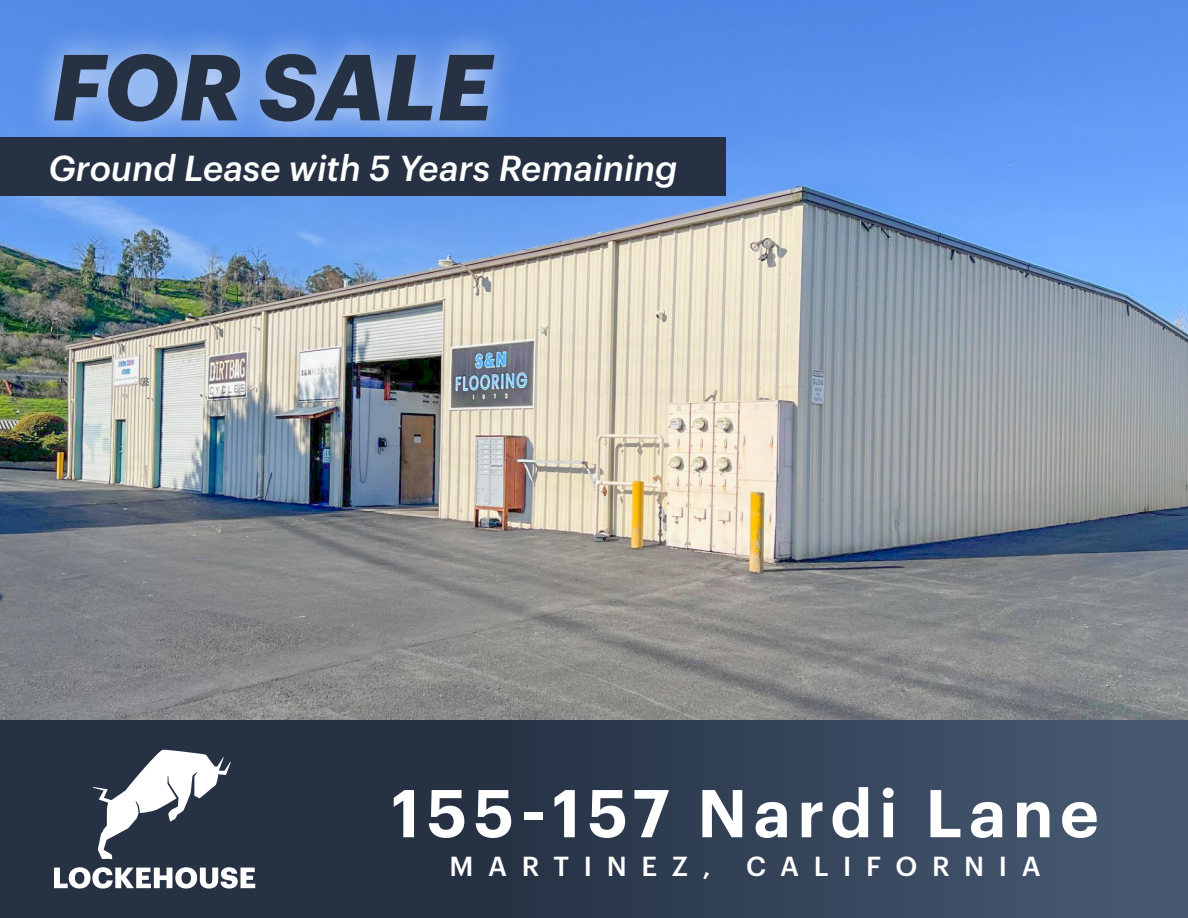
<style>
.page{position:relative;width:1188px;height:918px;background:#fff}
.page>*{position:absolute;margin:0;border:0;box-sizing:border-box;transform-origin:0 0}
.t1{font:600 66px "Graphik";letter-spacing:.1em;color:#fff}
.t2{font:italic 500 35.4px "Graphik";color:#fff}
.t3{font:500 27px "Graphik";letter-spacing:.54em;color:#fff}
</style>
<div class="page">
<img style="left:0;top:0;width:1188px;height:720px">
<div style="left:25px;top:24px;width:499px;height:128px;background:#fff;opacity:.75"></div>
<svg style="left:54px;top:54px;width:441px;height:68px;background:#526b93"></svg>
<div style="left:0;top:137px;width:726px;height:59px;background:#263244"></div>
<div style="left:0;top:720px;width:1188px;height:198px;background:linear-gradient(to right,#1e2838,#43546c)"></div>
<svg style="left:54px;top:867px;width:201px;height:22px"></svg>
<svg style="left:93px;top:749px;width:138px;height:110px"></svg>
<p class="t2" style="left:48px;top:141px;width:631px">Ground Lease with 5 Years Remaining</p>
<h1 class="t1" style="left:392px;top:763px;width:709px">155-157 Nardi Lane</h1>
<p class="t3" style="left:450px;top:846px;width:262px">MARTINEZ,</p>
<p class="t3" style="left:746px;top:846px;width:296px">CALIFORNIA</p>
</div>
